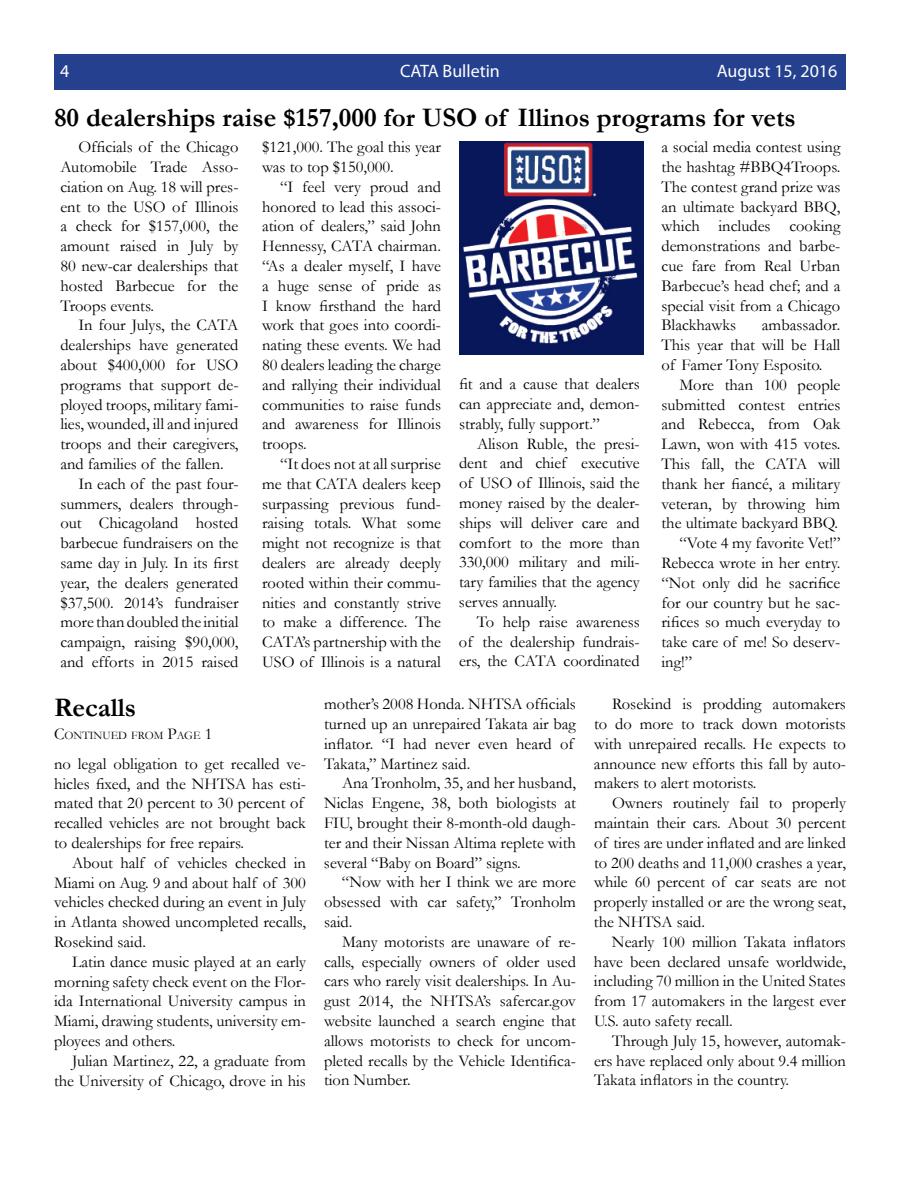
<style>
.page{position:relative;width:918px;height:1188px;background:#fff}
.page>*{position:absolute;margin:0;border:0;box-sizing:border-box;transform-origin:0 0}
.t1{font:700 27px "Garamond";color:#000}
.t2{font:18px "Myriad Pro";color:#fff}
.t3{font:16.5px/19.8px "Garamond";color:#000;text-align:justify}
.t4{font:11.55px "Garamond";color:#000}
.s1{font-size:16.5px}
</style>
<div class="page">
<div style="left:54px;top:54px;width:792px;height:36px;background:#24408f"></div>
<img style="left:460px;top:141px;width:184px;height:213px">
<p class="t2" style="left:60px;top:59px;width:11px">4</p>
<p class="t2" style="left:400px;top:59px;width:101px">CATA Bulletin</p>
<p class="t2" style="left:717px;top:59px;width:122px">August 15, 2016</p>
<h1 class="t1" style="left:54px;top:99px;width:743px">80 dealerships raise $157,000 for USO of Illinos programs for vets</h1>
<p class="t3" style="left:60px;top:137px;width:180px;text-indent:18px">Officials of the Chicago Automobile Trade Asso&shy;ciation on Aug. 18 will pres&shy;ent to the USO of Illinois a check for $157,000, the amount raised in July by 80 new-car dealerships that hosted Barbecue for the Troops events.</p>
<p class="t3" style="left:78px;top:315px;width:162px">In four Julys, the CATA</p>
<p class="t3" style="left:60px;top:335px;width:180px">dealerships have generated</p>
<p class="t3" style="left:60px;top:354px;width:180px">about $400,000 for USO</p>
<p class="t3" style="left:60px;top:374px;width:180px">programs that support de-</p>
<p class="t3" style="left:60px;top:394px;width:180px">ployed troops, military fami-</p>
<p class="t3" style="left:60px;top:414px;width:180px">lies, wounded, ill and injured</p>
<p class="t3" style="left:60px;top:434px;width:180px">troops and their caregivers,</p>
<p class="t3" style="left:60px;top:453px;width:165px">and families of the fallen.</p>
<p class="t3" style="left:78px;top:473px;width:162px">In each of the past four-</p>
<p class="t3" style="left:60px;top:493px;width:180px">summers, dealers through-</p>
<p class="t3" style="left:60px;top:513px;width:180px">out Chicagoland hosted</p>
<p class="t3" style="left:60px;top:533px;width:180px">barbecue fundraisers on the</p>
<p class="t3" style="left:60px;top:552px;width:180px">same day in July. In its first</p>
<p class="t3" style="left:60px;top:572px;width:180px">year, the dealers generated</p>
<p class="t3" style="left:60px;top:592px;width:180px">$37,500. 2014’s fundraiser</p>
<p class="t3" style="left:60px;top:612px;width:180px">more than doubled the initial</p>
<p class="t3" style="left:60px;top:632px;width:180px">campaign, raising $90,000,</p>
<p class="t3" style="left:60px;top:651px;width:180px">and efforts in 2015 raised</p>
<p class="t3" style="left:262px;top:137px;width:180px">$121,000. The goal this year was to top $150,000.</p>
<p class="t3" style="left:262px;top:176px;width:180px;text-indent:18px">“I feel very proud and honored to lead this associ&shy;ation of dealers,” said John Hennessy, CATA chairman. “As a dealer myself, I have a huge sense of pride as I know firsthand the hard work that goes into coordi&shy;nating these events. We had 80 dealers leading the charge and rallying their individual communities to raise funds and awareness for Illinois troops.</p>
<p class="t3" style="left:262px;top:453px;width:180px;text-indent:18px">“It does not at all surprise me that CATA dealers keep surpassing previous fund&shy;raising totals. What some might not recognize is that dealers are already deeply rooted within their commu&shy;nities and constantly strive to make a difference. The CATA’s partnership with the USO of Illinois is a natural</p>
<p class="t3" style="left:459px;top:374px;width:182px">fit and a cause that dealers can appreciate and, demon&shy;strably, fully support.”</p>
<p class="t3" style="left:459px;top:433px;width:182px;text-indent:18px">Alison Ruble, the presi&shy;dent and chief executive of USO of Illinois, said the money raised by the dealer&shy;ships will deliver care and comfort to the more than 330,000 military and mili&shy;tary families that the agency serves annually.</p>
<p class="t3" style="left:459px;top:611px;width:182px;text-indent:18px">To help raise awareness of the dealership fundrais&shy;ers, the CATA coordinated</p>
<p class="t3" style="left:662px;top:137px;width:180px">a social media contest using the hashtag #BBQ4Troops.<br>The contest grand prize was an ultimate backyard BBQ, which includes cooking demonstrations and barbe&shy;cue fare from Real Urban Barbecue’s head chef; and a special visit from a Chicago Blackhawks</p>
<p class="t3" style="left:662px;top:315px;width:180px;text-indent:100px">ambassador.<br>This year that will be Hall of Famer Tony Esposito.</p>
<p class="t3" style="left:680px;top:374px;width:162px">More than 100 people</p>
<p class="t3" style="left:662px;top:394px;width:180px">submitted contest entries</p>
<p class="t3" style="left:662px;top:414px;width:180px">and Rebecca, from Oak</p>
<p class="t3" style="left:662px;top:434px;width:180px">Lawn, won with 415 votes.</p>
<p class="t3" style="left:662px;top:453px;width:180px">This fall, the CATA will</p>
<p class="t3" style="left:662px;top:473px;width:180px">thank her fiancé, a military</p>
<p class="t3" style="left:662px;top:493px;width:180px">veteran, by throwing him</p>
<p class="t3" style="left:661px;top:513px;width:178px">the ultimate backyard BBQ.</p>
<p class="t3" style="left:679px;top:533px;width:162px">“Vote 4 my favorite Vet!”</p>
<p class="t3" style="left:662px;top:552px;width:180px">Rebecca wrote in her entry.</p>
<p class="t3" style="left:662px;top:572px;width:180px">“Not only did he sacrifice</p>
<p class="t3" style="left:662px;top:592px;width:180px">for our country but he sac-</p>
<p class="t3" style="left:662px;top:612px;width:180px">rifices so much everyday to</p>
<p class="t3" style="left:662px;top:632px;width:180px">take care of me! So deserv-</p>
<p class="t3" style="left:662px;top:651px;width:32px">ing!”</p>
<h1 class="t1" style="left:54px;top:689px;width:84px">Recalls</h1>
<p class="t4" style="left:54px;top:728px;width:160px"><span class="s1">C</span>ontinued from <span class="s1">P</span>age <span class="s1">1</span></p>
<p class="t3" style="left:54px;top:753px;width:254px;text-align:left">no legal obligation to get recalled ve&shy;hicles fixed, and the NHTSA has esti&shy;mated that 20 percent to 30 percent of recalled vehicles are not brought back to dealerships for free repairs.</p>
<p class="t3" style="left:54px;top:852px;width:254px;text-indent:18px">About half of vehicles checked in Miami on Aug. 9 and about half of 300 vehicles checked during an event in July in Atlanta showed uncompleted recalls, Rosekind said.</p>
<p class="t3" style="left:54px;top:951px;width:254px;text-indent:18px">Latin dance music played at an early morning safety check event on the Flor&shy;ida International University campus in Miami, drawing students, university em&shy;ployees and others.</p>
<p class="t3" style="left:54px;top:1050px;width:254px;text-align:right">Julian Martinez, 22, a graduate from the University of Chicago, drove in his</p>
<p class="t3" style="left:324px;top:694px;width:254px;text-align:left">mother’s 2008 Honda. NHTSA officials turned up an unrepaired Takata air bag inflator. “I had never even heard of Takata,” Martinez said.</p>
<p class="t3" style="left:324px;top:773px;width:254px;text-indent:18px">Ana Tronholm, 35, and her husband, Niclas Engene, 38, both biologists at FIU, brought their 8-month-old daugh&shy;ter and their Nissan Altima replete with several “Baby on Board” signs.</p>
<p class="t3" style="left:324px;top:872px;width:254px;text-indent:18px">“Now with her I think we are more obsessed with car safety,” Tronholm said.</p>
<p class="t3" style="left:324px;top:931px;width:254px;text-indent:18px">Many motorists are unaware of re&shy;calls, especially owners of older used cars who rarely visit dealerships. In Au&shy;gust 2014, the NHTSA’s safercar.gov website launched a search engine that allows motorists to check for uncom&shy;pleted recalls by the Vehicle Identifica&shy;tion Number.</p>
<p class="t3" style="left:594px;top:694px;width:254px;text-indent:18px">Rosekind is prodding automakers to do more to track down motorists with unrepaired recalls. He expects to announce new efforts this fall by auto&shy;makers to alert motorists.</p>
<p class="t3" style="left:594px;top:793px;width:254px;text-indent:18px">Owners routinely fail to properly maintain their cars. About 30 percent of tires are under inflated and are linked to 200 deaths and 11,000 crashes a year, while 60 percent of car seats are not properly installed or are the wrong seat, the NHTSA said.</p>
<p class="t3" style="left:594px;top:931px;width:254px;text-indent:18px">Nearly 100 million Takata inflators have been declared unsafe worldwide, including 70 million in the United States from 17 automakers in the largest ever U.S. auto safety recall.</p>
<p class="t3" style="left:594px;top:1030px;width:254px;text-indent:18px">Through July 15, however, automak&shy;ers have replaced only about 9.4 million Takata inflators in the country.</p>
</div>
